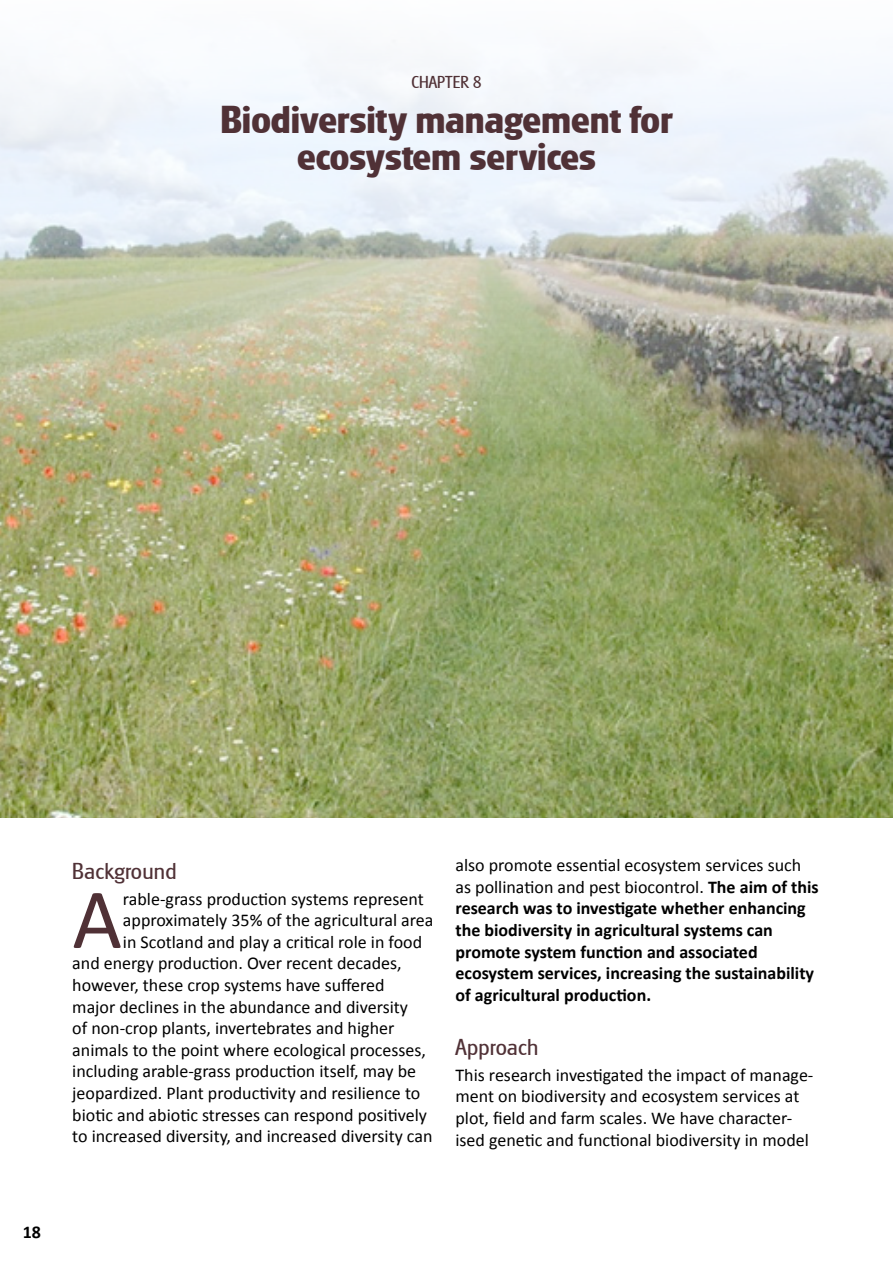
<style>
.page{position:relative;width:893px;height:1263px;background:#fff}
.page>*{position:absolute;margin:0;border:0;box-sizing:border-box;transform-origin:0 0}
.t1{font:86.1px "Calibri";color:#503136}
.t2{font:700 40.5px/37.5px "Glasgow RR";color:#503136;text-align:center}
.t3{font:24px "Glasgow RR";letter-spacing:.01em;color:#503136}
.t4{font:18px/21.6px "Calibri";color:#000}
.t5{font:700 18px/21.6px "Calibri";color:#000}
.t6{font:18px "Glasgow RR";color:#503136}
.s1{font-weight:400}
</style>
<div class="page">
<img style="left:0;top:47px;width:893px;height:771px">
<p class="t6" style="left:412px;top:72px;width:71px">CHAPTER 8</p>
<h2 class="t2" style="left:220px;top:101px;width:454px">Biodiversity management for ecosystem services</h2>
<p class="t5" style="left:23px;top:1221px;width:20px">18</p>
<h3 class="t3" style="left:72px;top:857px;width:106px">Background</h3>
<h1 class="t1" style="left:72px;top:865px;width:51px">A</h1>
<p class="t4" style="left:123px;top:888px;width:302px">rable-grass production systems represent</p>
<p class="t4" style="left:123px;top:909px;width:312px">approximately 35% of the agricultural area</p>
<p class="t4" style="left:123px;top:931px;width:301px">in Scotland and play a critical role in food</p>
<p class="t4" style="left:72px;top:953px;width:331px">and energy production. Over recent decades,</p>
<p class="t4" style="left:72px;top:974px;width:314px">however, these crop systems have suffered</p>
<p class="t4" style="left:72px;top:996px;width:337px">major declines in the abundance and diversity</p>
<p class="t4" style="left:72px;top:1017px;width:324px">of non-crop plants, invertebrates and higher</p>
<p class="t4" style="left:72px;top:1039px;width:355px">animals to the point where ecological processes,</p>
<p class="t4" style="left:72px;top:1061px;width:345px">including arable-grass production itself, may be</p>
<p class="t4" style="left:72px;top:1082px;width:350px">jeopardized. Plant productivity and resilience to</p>
<p class="t4" style="left:72px;top:1104px;width:356px">biotic and abiotic stresses can respond positively</p>
<p class="t4" style="left:72px;top:1125px;width:362px">to increased diversity, and increased diversity can</p>
<p class="t5" style="left:455px;top:854px;width:365px"><span class="s1">also promote essential ecosystem services such as pollination and pest biocontrol.</span> The aim of this research was to investigate whether enhancing the biodiversity in agricultural systems can promote system function and associated ecosystem services, increasing the sustainability of agricultural production.</p>
<h3 class="t3" style="left:455px;top:1034px;width:84px">Approach</h3>
<p class="t4" style="left:455px;top:1064px;width:359px">This research investigated the impact of manage&shy;ment on biodiversity and ecosystem services at plot, field and farm scales. We have character&shy;ised genetic and functional biodiversity in model</p>
</div>
